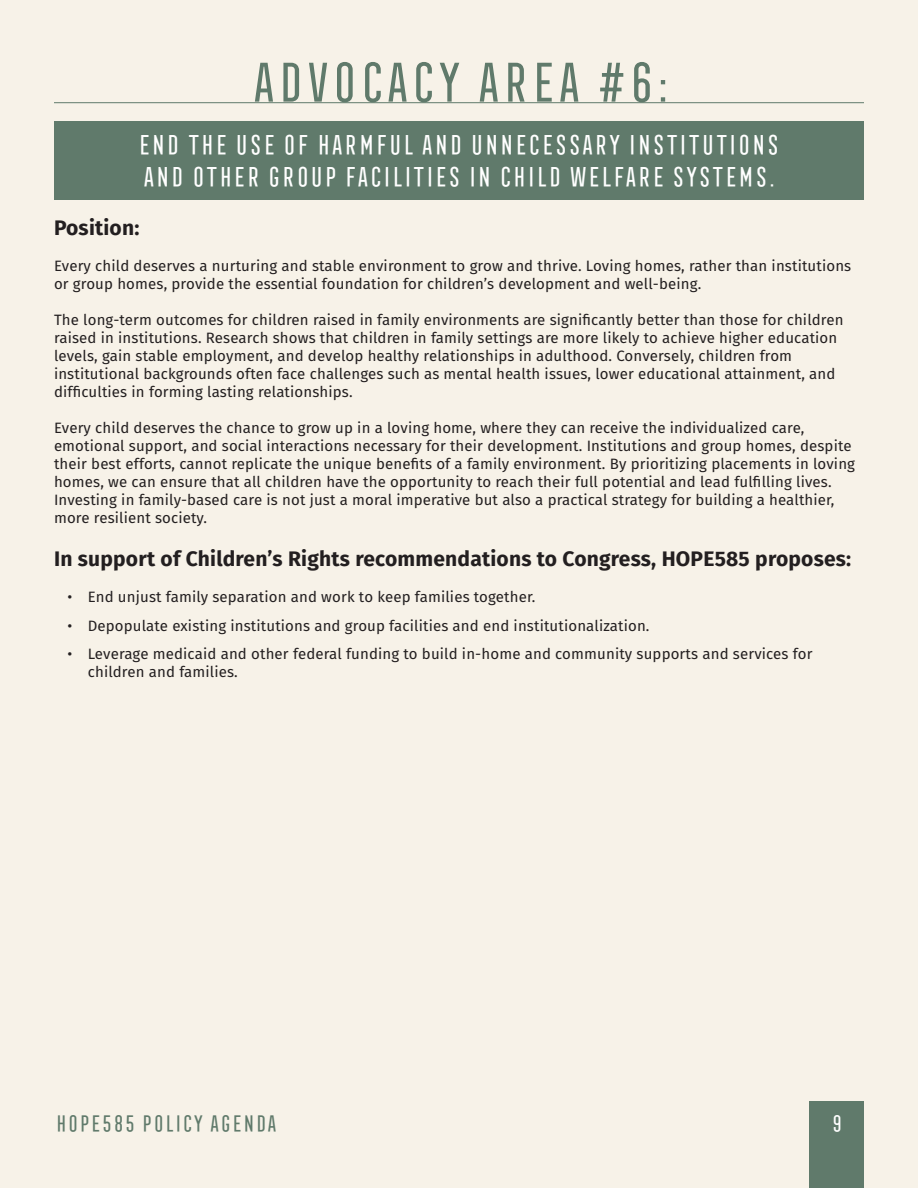
<style>
.page{position:relative;width:918px;height:1188px;background:#f7f2e8}
.page>*{position:absolute;margin:0;border:0;box-sizing:border-box;transform-origin:0 0}
.t1{font:54px "Frontage Condensed";letter-spacing:-.05em;color:#607a6b}
.t2{font:27px/32.4px "Frontage Condensed";letter-spacing:-.05em;color:#fff}
.t3{font:22.5px "Frontage Condensed";letter-spacing:-.05em;color:#607a6b}
.t4{font:22.5px "Frontage Condensed";color:#fff}
.t5{font:700 21px "Fira Sans";letter-spacing:.01em;color:#231f20}
.t6{font:15px/18px "Fira Sans";letter-spacing:.01em;color:#231f20}
</style>
<div class="page">
<div style="left:809px;top:1102px;width:55px;height:86px;background:#607a6b"></div>
<div style="left:54px;top:121px;width:810px;height:78px;background:#607a6b"></div>
<hr style="left:54px;top:102px;width:810px;height:1px;background:#607a6b">
<p class="t1" style="left:248px;top:53px;width:423px">ADVOCACY AREA #6:</p>
<p class="t2" style="left:136px;top:129px;width:645px">END THE USE OF HARMFUL AND UNNECESSARY INSTITUTIONS<br>AND OTHER GROUP FACILITIES IN CHILD WELFARE SYSTEMS.</p>
<p class="t5" style="left:54px;top:210px;width:87px">Position:</p>
<p class="t6" style="left:54px;top:256px;width:799px">Every child deserves a nurturing and stable environment to grow and thrive. Loving homes, rather than institutions or group homes, provide the essential foundation for children’s development and well-being.</p>
<p class="t6" style="left:54px;top:310px;width:791px">The long-term outcomes for children raised in family environments are significantly better than those for children raised in institutions. Research shows that children in family settings are more likely to achieve higher education levels, gain stable employment, and develop healthy relationships in adulthood. Conversely, children from institutional backgrounds often face challenges such as mental health issues, lower educational attainment, and difficulties in forming lasting relationships.</p>
<p class="t6" style="left:54px;top:418px;width:803px">Every child deserves the chance to grow up in a loving home, where they can receive the individualized care, emotional support, and social interactions necessary for their development. Institutions and group homes, despite their best efforts, cannot replicate the unique benefits of a family environment. By prioritizing placements in loving homes, we can ensure that all children have the opportunity to reach their full potential and lead fulfilling lives.<br>Investing in family-based care is not just a moral imperative but also a practical strategy for building a healthier, more resilient society.</p>
<p class="t5" style="left:54px;top:541px;width:799px">In support of Children’s Rights recommendations to Congress, HOPE585 proposes:</p>
<p class="t6" style="left:68px;top:587px;width:469px">• End unjust family separation and work to keep families together.</p>
<p class="t6" style="left:68px;top:616px;width:584px">• Depopulate existing institutions and group facilities and end institutionalization.</p>
<p class="t6" style="left:88px;top:645px;width:726px;text-indent:-20px">• Leverage medicaid and other federal funding to build in-home and community supports and services for children and families.</p>
<h3 class="t3" style="left:54px;top:1112px;width:225px">HOPE585 POLICY AGENDA</h3>
<h3 class="t4" style="left:830px;top:1112px;width:14px">9</h3>
</div>
